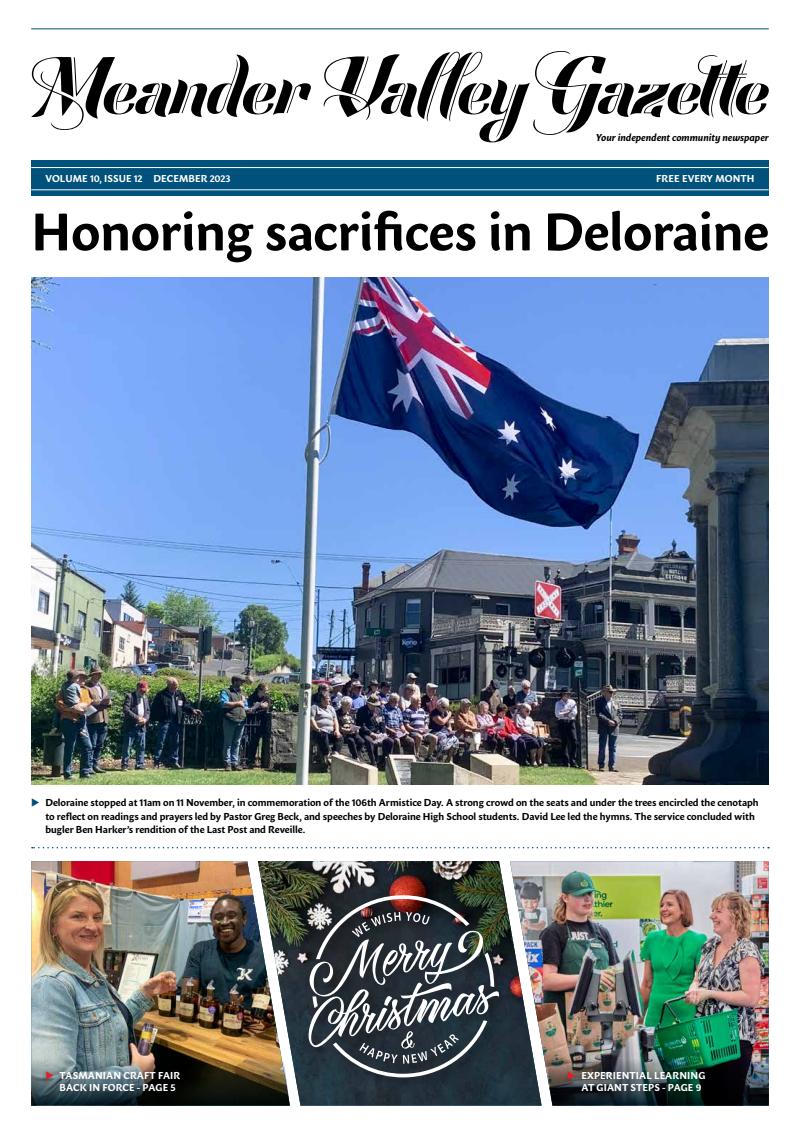
<style>
.page{position:relative;width:800px;height:1134px;background:#fff}
.page>*{position:absolute;margin:0;border:0;box-sizing:border-box;transform-origin:0 0}
.t1{font:700 52.2px "Sharik Sans";color:#000}
.t2{font:700 10px/13.2px "Sharik Sans";color:#000}
.t3{font:700 10px/12px "Sharik Sans";letter-spacing:.01em;color:#fff}
.t4{font:italic 700 10px "Sharik Sans";color:#000}
</style>
<div class="page">
<hr style="left:31px;top:28px;width:737px;height:1px;background:#00517c">
<svg style="left:31px;top:51px;width:737px;height:91px"></svg>
<div style="left:31px;top:160px;width:737px;height:36px;background:#00517c"></div>
<hr style="left:31px;top:167px;width:737px;height:1px;background:#fff">
<hr style="left:31px;top:189px;width:737px;height:1px;background:#fff">
<svg style="left:32px;top:847px;width:736px;height:1px"></svg>
<img style="left:31px;top:861px;width:227px;height:197px">
<img style="left:258px;top:861px;width:252px;height:245px">
<div style="left:306px;top:893px;width:204px;height:196px;background:#000;opacity:.25"></div>
<svg style="left:304px;top:895px;width:195px;height:182px;background:#4e5459"></svg>
<img style="left:31px;top:278px;width:737px;height:507px">
<img style="left:510px;top:861px;width:258px;height:245px">
<img style="left:31px;top:1058px;width:259px;height:48px">
<img style="left:546px;top:1058px;width:222px;height:48px">
<p class="t4" style="left:595px;top:131px;width:174px">Your independent community newspaper</p>
<p class="t3" style="left:45px;top:172px;width:187px">VOLUME 10, ISSUE 12 DECEMBER 2023</p>
<p class="t3" style="left:656px;top:172px;width:100px">FREE EVERY MONTH</p>
<h1 class="t1" style="left:31px;top:195px;width:739px">Honoring sacrifices in Deloraine</h1>
<p class="t2" style="left:45px;top:796px;width:714px">Deloraine stopped at 11am on 11 November, in commemoration of the 106th Armistice Day. A strong crowd on the seats and under the trees encircled the cenotaph to reflect on readings and prayers led by Pastor Greg Beck, and speeches by Deloraine High School students. David Lee led the hymns. The service concluded with bugler Ben Harker’s rendition of the Last Post and Reveille.</p>
<p class="t3" style="left:60px;top:1069px;width:122px">TASMANIAN CRAFT FAIR<br>BACK IN FORCE - PAGE 5</p>
<p class="t3" style="left:581px;top:1069px;width:125px">EXPERIENTIAL LEARNING<br>AT GIANT STEPS - PAGE 9</p>
</div>
